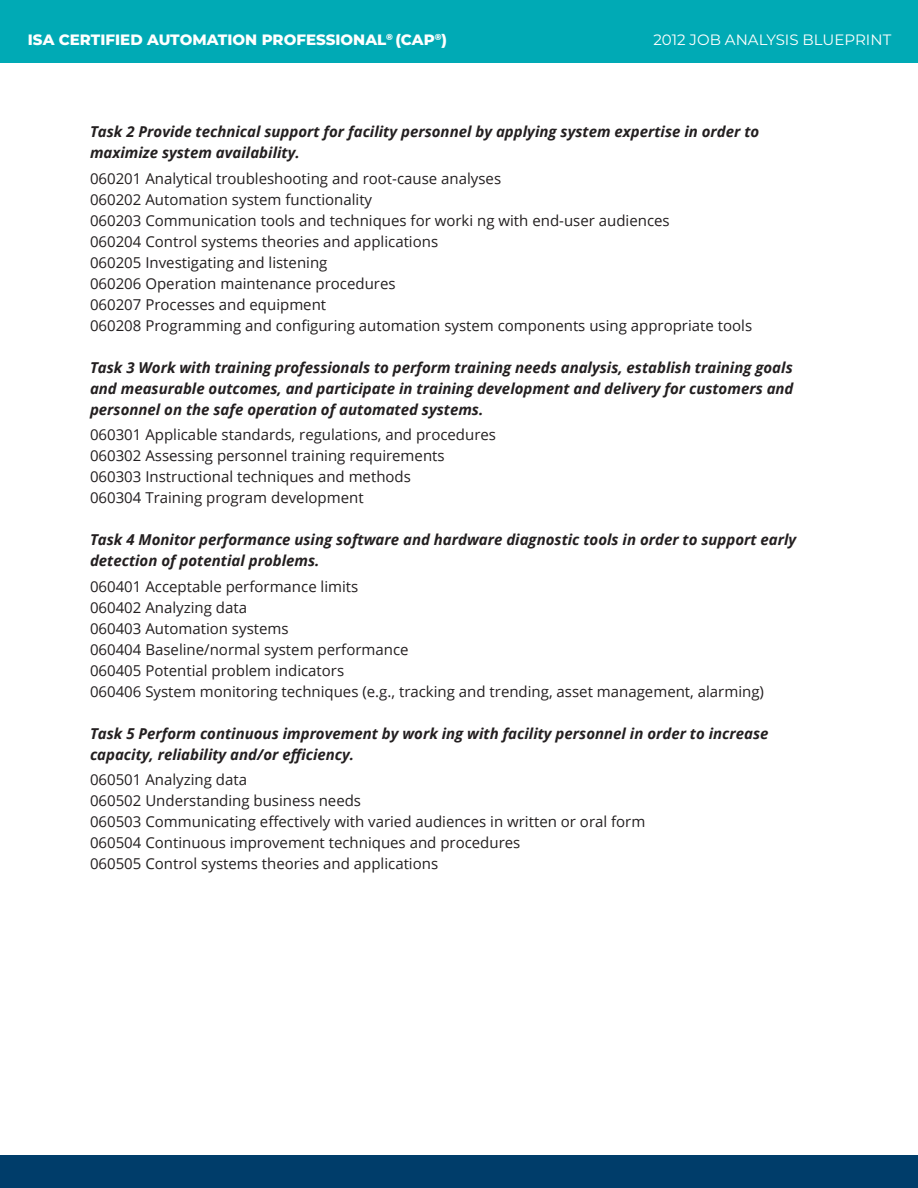
<style>
.page{position:relative;width:918px;height:1188px;background:#fff}
.page>*{position:absolute;margin:0;border:0;box-sizing:border-box;transform-origin:0 0}
.t1{font:15px "Open Sans";color:#231f20}
.t2{font:italic 700 15px/21px "Open Sans";color:#231f20}
.t3{font:800 15px "Montserrat";color:#fff}
.t4{font:15px "Montserrat";color:#fff}
</style>
<div class="page">
<div style="left:0;top:1156px;width:918px;height:32px;background:#003d6a"></div>
<div style="left:0;top:0;width:918px;height:63px;background:#00aab5"></div>
<p class="t3" style="left:28px;top:28px;width:421px">ISA CERTIFIED AUTOMATION PROFESSIONAL<sup>®</sup> (CAP<sup>®</sup>)</p>
<p class="t4" style="left:653px;top:30px;width:239px">2012 JOB ANALYSIS BLUEPRINT</p>
<p class="t2" style="left:90px;top:121px;width:671px">Task 2 Provide technical support for facility personnel by applying system expertise in order to maximize system availability.</p>
<p class="t1" style="left:90px;top:168px;width:413px">060201 Analytical troubleshooting and root-cause analyses</p>
<p class="t1" style="left:90px;top:189px;width:284px">060202 Automation system functionality</p>
<p class="t1" style="left:90px;top:210px;width:581px">060203 Communication tools and techniques for worki ng with end-user audiences</p>
<p class="t1" style="left:90px;top:231px;width:350px">060204 Control systems theories and applications</p>
<p class="t1" style="left:90px;top:252px;width:239px">060205 Investigating and listening</p>
<p class="t1" style="left:90px;top:273px;width:307px">060206 Operation maintenance procedures</p>
<p class="t1" style="left:90px;top:294px;width:238px">060207 Processes and equipment</p>
<p class="t1" style="left:90px;top:315px;width:664px">060208 Programming and configuring automation system components using appropriate tools</p>
<p class="t2" style="left:90px;top:357px;width:705px;text-align:justify">Task 3 Work with training professionals to perform training needs analysis, establish training goals and measurable outcomes, and participate in training development and delivery for customers and personnel on the safe operation of automated systems.</p>
<p class="t1" style="left:90px;top:425px;width:408px">060301 Applicable standards, regulations, and procedures</p>
<p class="t1" style="left:90px;top:446px;width:356px">060302 Assessing personnel training requirements</p>
<p class="t1" style="left:90px;top:467px;width:322px">060303 Instructional techniques and methods</p>
<p class="t1" style="left:90px;top:488px;width:275px">060304 Training program development</p>
<p class="t2" style="left:90px;top:529px;width:708px">Task 4 Monitor performance using software and hardware diagnostic tools in order to support early detection of potential problems.</p>
<p class="t1" style="left:90px;top:576px;width:270px">060401 Acceptable performance limits</p>
<p class="t1" style="left:90px;top:597px;width:159px">060402 Analyzing data</p>
<p class="t1" style="left:90px;top:618px;width:200px">060403 Automation systems</p>
<p class="t1" style="left:90px;top:639px;width:320px">060404 Baseline/normal system performance</p>
<p class="t1" style="left:90px;top:660px;width:256px">060405 Potential problem indicators</p>
<p class="t1" style="left:90px;top:681px;width:676px">060406 System monitoring techniques (e.g., tracking and trending, asset management, alarming)</p>
<p class="t2" style="left:90px;top:723px;width:680px">Task 5 Perform continuous improvement by work ing with facility personnel in order to increase capacity, reliability and/or efficiency.</p>
<p class="t1" style="left:90px;top:770px;width:159px">060501 Analyzing data</p>
<p class="t1" style="left:90px;top:791px;width:273px">060502 Understanding business needs</p>
<p class="t1" style="left:90px;top:812px;width:557px">060503 Communicating effectively with varied audiences in written or oral form</p>
<p class="t1" style="left:90px;top:833px;width:432px">060504 Continuous improvement techniques and procedures</p>
<p class="t1" style="left:90px;top:854px;width:350px">060505 Control systems theories and applications</p>
</div>
